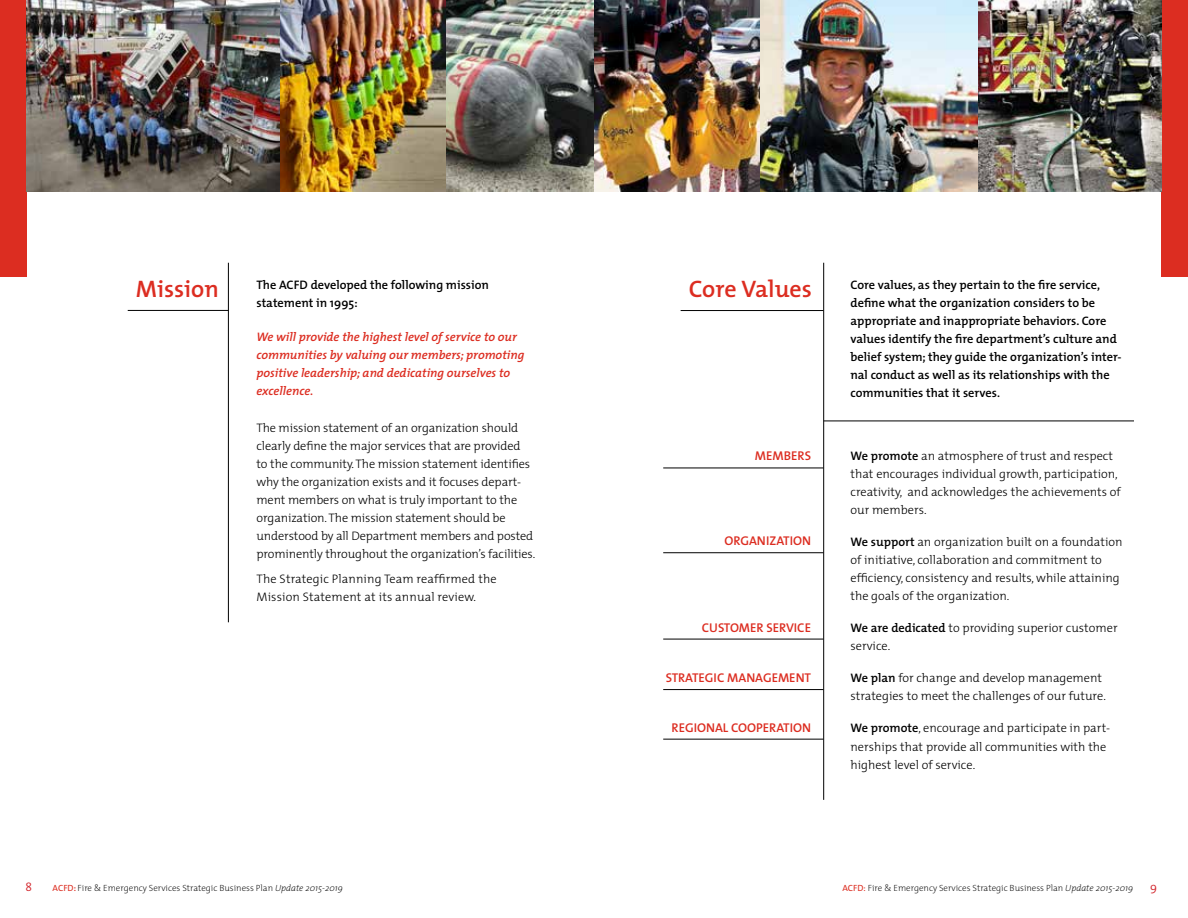
<style>
.page{position:relative;width:1188px;height:918px;background:#fff}
.page>*{position:absolute;margin:0;border:0;box-sizing:border-box;transform-origin:0 0}
.t1{font:600 24px "The Mix";color:#dc2d21}
.t2{font:12.75px "The Mix Semi Bold Caps";color:#dc2d21}
.t3{font:300 12.3px/18px "The Mix";color:#000}
.t4{font:600 12.3px/18px "The Mix";color:#000}
.t5{font:italic 600 12.3px/18px "The Mix";color:#dc2d21}
.t6{font:300 12px "The Mix";color:#d2232a}
.t7{font:200 9px "The Mix";color:#000}
.s1{font-weight:600}
.s2{font-family:"The Mix Caps";font-weight:400;color:#dc2d21}
.s3{font-weight:600;color:#dc2d21}
.s4{font-style:italic}
</style>
<div class="page">
<div style="left:0;top:0;width:27px;height:276px;background:#dc2d21"></div>
<div style="left:1161px;top:0;width:27px;height:276px;background:#dc2d21"></div>
<img style="left:27px;top:0;width:730px;height:192px">
<hr style="left:823px;top:263px;width:1px;height:537px;background:#000">
<img style="left:757px;top:0;width:404px;height:192px">
<hr style="left:228px;top:263px;width:1px;height:359px;background:#000">
<hr style="left:128px;top:310px;width:101px;height:1px;background:#000">
<hr style="left:681px;top:310px;width:143px;height:1px;background:#000">
<hr style="left:663px;top:468px;width:161px;height:1px;background:#000">
<hr style="left:663px;top:552px;width:161px;height:1px;background:#000">
<hr style="left:663px;top:639px;width:161px;height:1px;background:#000">
<hr style="left:663px;top:689px;width:161px;height:1px;background:#000">
<hr style="left:663px;top:739px;width:161px;height:1px;background:#000">
<hr style="left:824px;top:421px;width:310px;height:1px;background:#000">
<h1 class="t1" style="left:136px;top:269px;width:85px">Mission</h1>
<h1 class="t1" style="left:689px;top:269px;width:125px">Core Values</h1>
<p class="t4" style="left:256px;top:276px;width:234px">The ACFD developed the following mission statement in 1995:</p>
<p class="t5" style="left:256px;top:328px;width:269px">We will provide the highest level of service to our communities by valuing our members; promoting positive leadership; and dedicating ourselves to excellence.</p>
<p class="t3" style="left:256px;top:419px;width:280px">The mission statement of an organization should clearly define the major services that are provided<br>to the community. The mission statement identifies why the organization exists and it focuses depart&shy;ment members on what is truly important to the organization. The mission statement should be understood by all Department members and posted prominently throughout the organization’s facilities.</p>
<p class="t3" style="left:256px;top:569px;width:242px">The Strategic Planning Team reaffirmed the<br>Mission Statement at its annual review.</p>
<p class="t2" style="left:755px;top:446px;width:58px">MEMBERS</p>
<p class="t2" style="left:725px;top:530px;width:88px">ORGANIZATION</p>
<p class="t2" style="left:702px;top:617px;width:111px">CUSTOMER SERVICE</p>
<p class="t2" style="left:666px;top:667px;width:147px">STRATEGIC MANAGEMENT</p>
<p class="t2" style="left:671px;top:717px;width:141px">REGIONAL COOPERATION</p>
<p class="t4" style="left:850px;top:276px;width:273px">Core values, as they pertain to the fire service, define what the organization considers to be appropriate and inappropriate behaviors. Core values identify the fire department’s culture and belief system; they guide the organization’s inter&shy;nal conduct as well as its relationships with the communities that it serves.</p>
<p class="t3" style="left:850px;top:447px;width:272px"><span class="s1">We promote</span> an atmosphere of trust and respect that encourages individual growth, participation, creativity, and acknowledges the achievements of our members.</p>
<p class="t3" style="left:850px;top:533px;width:274px"><span class="s1">We support</span> an organization built on a foundation of initiative, collaboration and commitment to efficiency, consistency and results, while attaining the goals of the organization.</p>
<p class="t3" style="left:850px;top:619px;width:269px"><span class="s1">We are dedicated</span> to providing superior customer service.</p>
<p class="t3" style="left:850px;top:669px;width:257px"><span class="s1">We plan</span> for change and develop management strategies to meet the challenges of our future.</p>
<p class="t3" style="left:850px;top:719px;width:261px"><span class="s1">We promote</span>, encourage and participate in part&shy;nerships that provide all communities with the highest level of service.</p>
<p class="t6" style="left:26px;top:877px;width:8px">8</p>
<p class="t7" style="left:53px;top:881px;width:292px"><span class="s2">ACFD</span><span class="s3">:</span> Fire &amp; Emergency Services Strategic Business Plan <span class="s4">Update 2015-2019</span></p>
<p class="t7" style="left:843px;top:881px;width:292px"><span class="s2">ACFD:</span> Fire &amp; Emergency Services Strategic Business Plan <span class="s4">Update 2015-2019</span></p>
<p class="t6" style="left:1150px;top:877px;width:8px">9</p>
</div>
